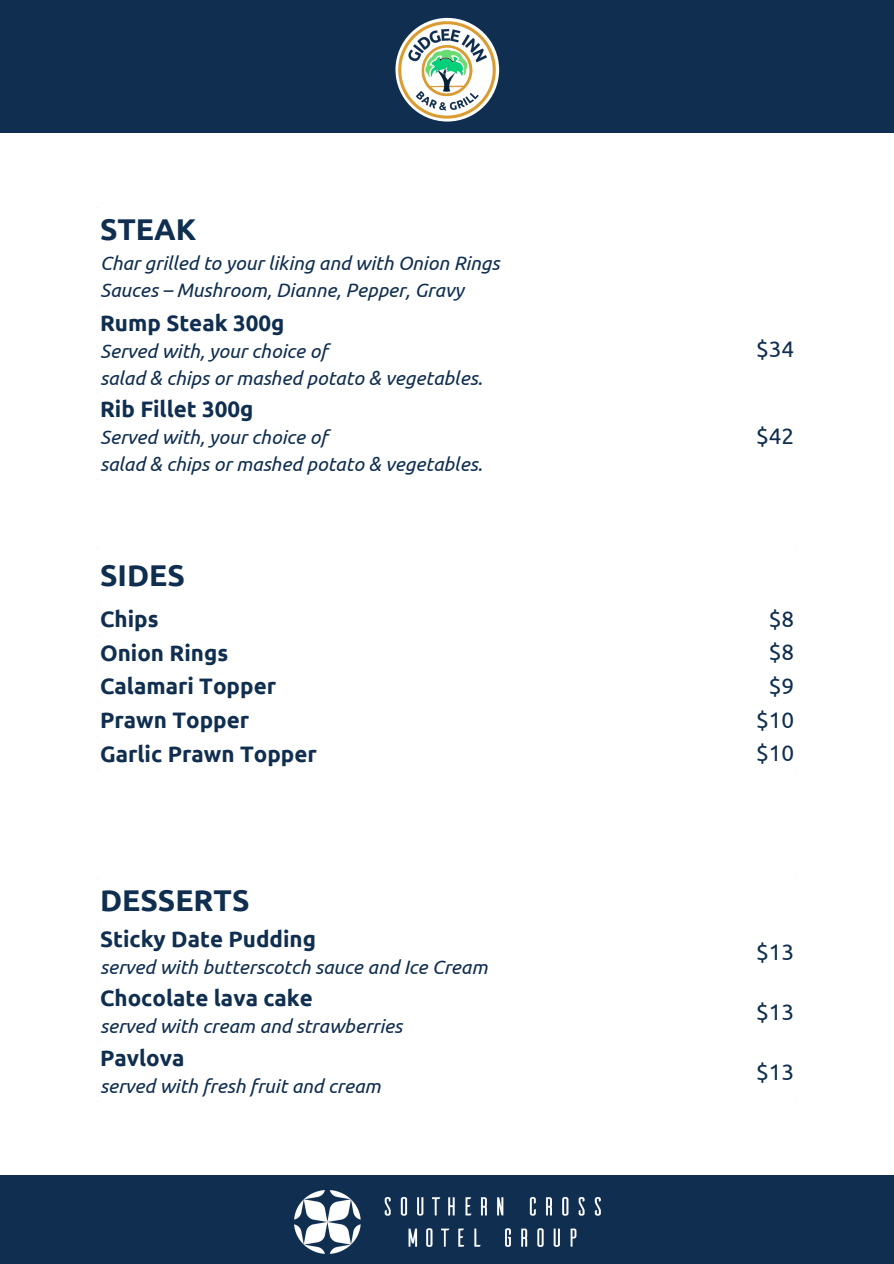
<style>
.page{position:relative;width:894px;height:1264px;background:#fff}
.page>*{position:absolute;margin:0;border:0;box-sizing:border-box;transform-origin:0 0}
.t1{font:700 30px "Ubuntu";color:#0f2e50}
.t2{font:22.5px "Ubuntu";color:#0f2e50}
.t3{font:700 22.35px "Ubuntu";color:#0f2e50}
.t4{font:italic 19.35px "Ubuntu";color:#0f2e50}
</style>
<div class="page">
<div style="left:0;top:0;width:893px;height:133px;background:#0f2e50"></div>
<img style="left:395px;top:17px;width:105px;height:102px">
<div style="left:0;top:1175px;width:893px;height:88px;background:#0f2e50"></div>
<img style="left:294px;top:1190px;width:306px;height:62px">
<p class="t1" style="left:100px;top:212px;width:98px">STEAK</p>
<p class="t4" style="left:100px;top:252px;width:401px">Char grilled to your liking and with Onion Rings</p>
<p class="t4" style="left:100px;top:279px;width:365px">Sauces – Mushroom, Dianne, Pepper, Gravy</p>
<p class="t3" style="left:100px;top:310px;width:186px">Rump Steak 300g</p>
<p class="t4" style="left:100px;top:339px;width:229px">Served with, your choice of</p>
<p class="t4" style="left:100px;top:366px;width:384px">salad &amp; chips or mashed potato &amp; vegetables.</p>
<p class="t3" style="left:100px;top:396px;width:155px">Rib Fillet 300g</p>
<p class="t4" style="left:100px;top:426px;width:229px">Served with, your choice of</p>
<p class="t4" style="left:100px;top:453px;width:384px">salad &amp; chips or mashed potato &amp; vegetables.</p>
<p class="t2" style="left:756px;top:335px;width:40px">$34</p>
<p class="t2" style="left:756px;top:423px;width:40px">$42</p>
<p class="t1" style="left:100px;top:558px;width:86px">SIDES</p>
<p class="t3" style="left:100px;top:606px;width:60px">Chips</p>
<p class="t2" style="left:768px;top:606px;width:27px">$8</p>
<p class="t3" style="left:100px;top:640px;width:130px">Onion Rings</p>
<p class="t2" style="left:768px;top:639px;width:27px">$8</p>
<p class="t3" style="left:100px;top:673px;width:177px">Calamari Topper</p>
<p class="t2" style="left:768px;top:673px;width:27px">$9</p>
<p class="t3" style="left:100px;top:706px;width:151px">Prawn Topper</p>
<p class="t2" style="left:756px;top:706px;width:40px">$10</p>
<p class="t3" style="left:100px;top:741px;width:218px">Garlic Prawn Topper</p>
<p class="t2" style="left:756px;top:740px;width:40px">$10</p>
<p class="t1" style="left:100px;top:882px;width:151px">DESSERTS</p>
<p class="t3" style="left:100px;top:925px;width:217px">Sticky Date Pudding</p>
<p class="t4" style="left:100px;top:955px;width:389px">served with butterscotch sauce and Ice Cream</p>
<p class="t3" style="left:100px;top:985px;width:214px">Chocolate lava cake</p>
<p class="t4" style="left:100px;top:1015px;width:303px">served with cream and strawberries</p>
<p class="t3" style="left:100px;top:1045px;width:86px">Pavlova</p>
<p class="t4" style="left:100px;top:1075px;width:282px">served with fresh fruit and cream</p>
<p class="t2" style="left:756px;top:939px;width:40px">$13</p>
<p class="t2" style="left:756px;top:999px;width:40px">$13</p>
<p class="t2" style="left:756px;top:1058px;width:40px">$13</p>
</div>
